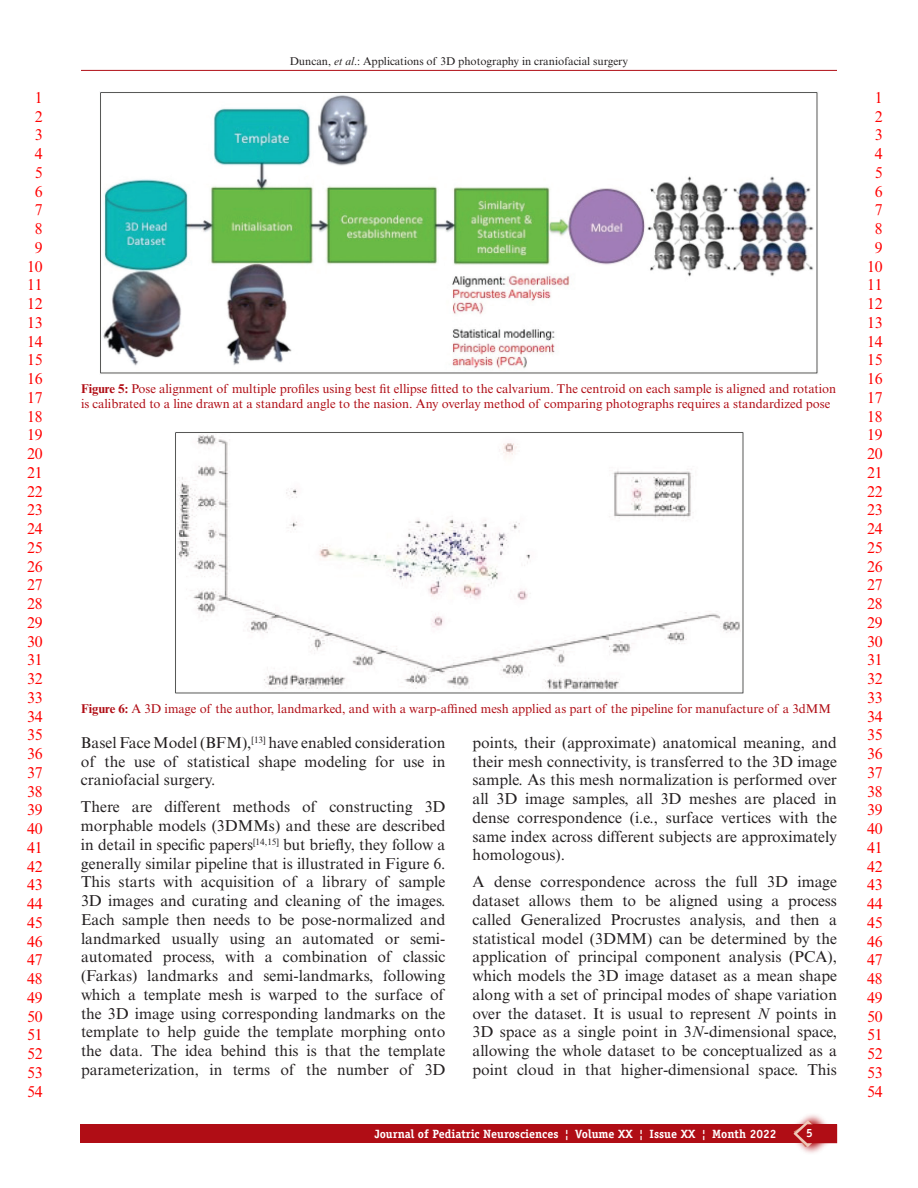
<style>
.page{position:relative;width:918px;height:1188px;background:#fff}
.page>*{position:absolute;margin:0;border:0;box-sizing:border-box;transform-origin:0 0}
.t1{font:15.75px/18.8px "Times New Roman MT Std";color:#231f20;text-align:justify}
.t2{font:15.75px/18.8px "Times New Roman MT Std";color:#f00;text-align:center}
.t3{font:12.75px/15.8px "Times New Roman MT Std";color:#b00d15}
.t4{font:700 12px "Officina Serif Std";color:#fff}
.t5{font:11.25px "Times New Roman MT Std";color:#231f20}
.s1{font-style:italic}
.s2{font-weight:700}
</style>
<div class="page">
<div style="left:81px;top:1124px;width:756px;height:19px;background:#b00d15"></div>
<svg style="left:800px;top:1114px;width:24px;height:39px"></svg>
<svg style="left:793px;top:1120px;width:44px;height:27px"></svg>
<hr style="left:81px;top:70px;width:756px;height:1px;background:#b00d15">
<img style="left:100px;top:92px;width:718px;height:282px">
<img style="left:175px;top:432px;width:569px;height:262px">
<p class="t2" style="left:27px;top:89px;width:17px">1<br>2<br>3<br>4<br>5<br>6<br>7<br>8<br>9<br>10<br>11<br>12<br>13<br>14<br>15<br>16<br>17<br>18<br>19<br>20<br>21<br>22<br>23<br>24<br>25<br>26<br>27<br>28<br>29<br>30<br>31<br>32<br>33<br>34<br>35<br>36<br>37<br>38<br>39<br>40<br>41<br>42<br>43<br>44<br>45<br>46<br>47<br>48<br>49<br>50<br>51<br>52<br>53<br>54</p>
<p class="t5" style="left:290px;top:57px;width:340px">Duncan, <span class="s1">et al</span>.: Applications of 3D photography in craniofacial surgery</p>
<p class="t3" style="left:81px;top:381px;width:757px"><span class="s2">Figure 5:</span> Pose alignment of multiple profiles using best fit ellipse fitted to the calvarium. The centroid on each sample is aligned and rotation is calibrated to a line drawn at a standard angle to the nasion. Any overlay method of comparing photographs requires a standardized pose</p>
<p class="t3" style="left:81px;top:702px;width:751px"><span class="s2">Figure 6:</span> A 3D image of the author, landmarked, and with a warp-affined mesh applied as part of the pipeline for manufacture of a 3dMM</p>
<p class="t1" style="left:81px;top:734px;width:366px">Basel Face Model (BFM),<sup>[13]</sup> have enabled consideration of the use of statistical shape modeling for use in craniofacial surgery.</p>
<p class="t1" style="left:81px;top:799px;width:366px">There are different methods of constructing 3D morphable models (3DMMs) and these are described in detail in specific papers<sup>[14,15]</sup> but briefly, they follow a generally similar pipeline that is illustrated in Figure 6.<br>This starts with acquisition of a library of sample 3D images and curating and cleaning of the images.<br>Each sample then needs to be pose-normalized and landmarked usually using an automated or semi&shy;automated process, with a combination of classic (Farkas) landmarks and semi-landmarks, following which a template mesh is warped to the surface of the 3D image using corresponding landmarks on the template to help guide the template morphing onto the data. The idea behind this is that the template parameterization, in terms of the number of 3D</p>
<p class="t1" style="left:472px;top:734px;width:366px">points, their (approximate) anatomical meaning, and their mesh connectivity, is transferred to the 3D image sample. As this mesh normalization is performed over all 3D image samples, all 3D meshes are placed in dense correspondence (i.e., surface vertices with the same index across different subjects are approximately homologous).</p>
<p class="t1" style="left:472px;top:874px;width:366px">A dense correspondence across the full 3D image dataset allows them to be aligned using a process called Generalized Procrustes analysis, and then a statistical model (3DMM) can be determined by the application of principal component analysis (PCA), which models the 3D image dataset as a mean shape along with a set of principal modes of shape variation over the dataset. It is usual to represent <span class="s1">N</span> points in 3D space as a single point in 3<span class="s1">N</span>-dimensional space, allowing the whole dataset to be conceptualized as a point cloud in that higher-dimensional space. This</p>
<p class="t4" style="left:374px;top:1129px;width:404px">Journal of Pediatric Neurosciences ¦ Volume XX ¦ Issue XX ¦ Month 2022</p>
<p class="t4" style="left:806px;top:1128px;width:8px">5</p>
<p class="t2" style="left:867px;top:89px;width:17px">1<br>2<br>3<br>4<br>5<br>6<br>7<br>8<br>9<br>10<br>11<br>12<br>13<br>14<br>15<br>16<br>17<br>18<br>19<br>20<br>21<br>22<br>23<br>24<br>25<br>26<br>27<br>28<br>29<br>30<br>31<br>32<br>33<br>34<br>35<br>36<br>37<br>38<br>39<br>40<br>41<br>42<br>43<br>44<br>45<br>46<br>47<br>48<br>49<br>50<br>51<br>52<br>53<br>54</p>
</div>
